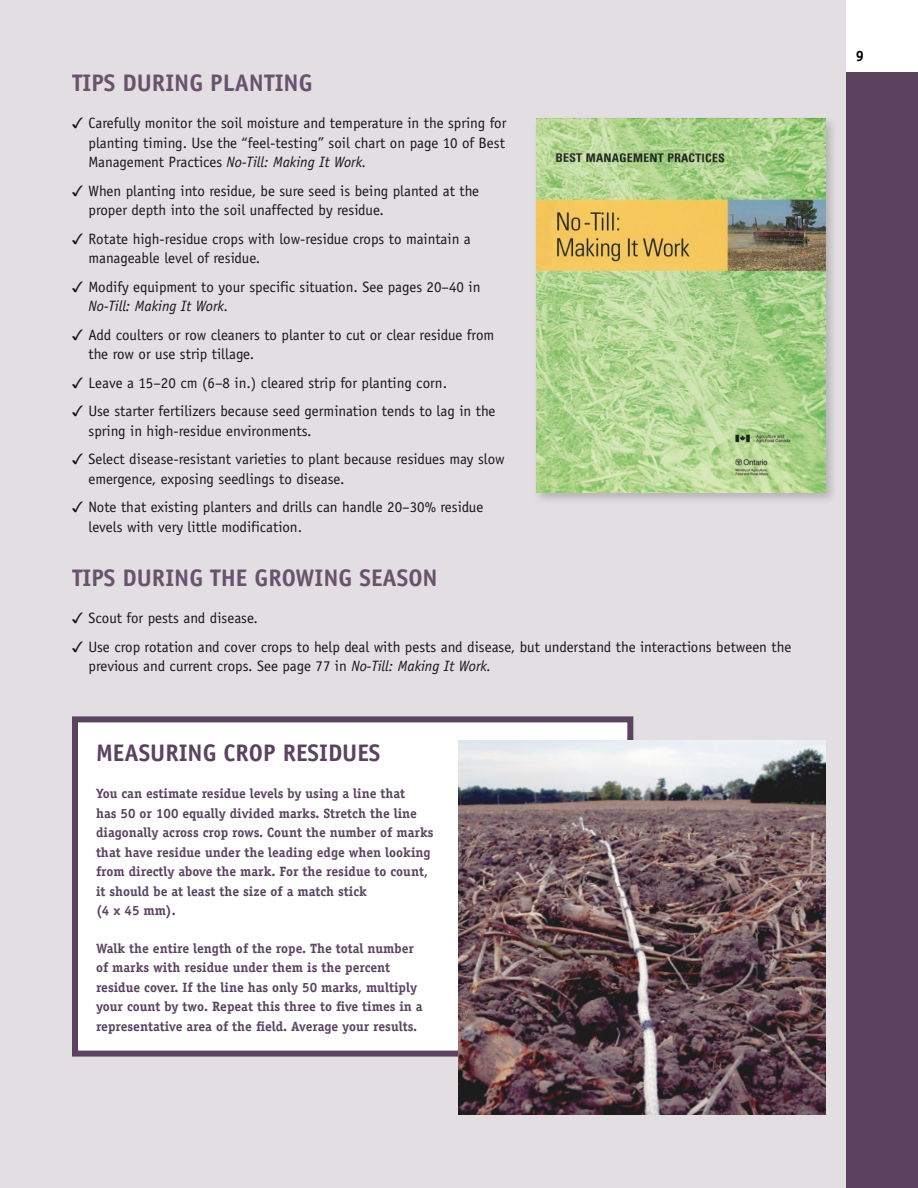
<style>
.page{position:relative;width:918px;height:1188px;background:#fff}
.page>*{position:absolute;margin:0;border:0;box-sizing:border-box;transform-origin:0 0}
.HEADNG_2__-_first_li{font:700 24px "Officina Sans";color:#5b4360}
.t1{font:15px/19.5px "Officina Sans";color:#000}
.t2{font:700 15px "Officina Sans";color:#000}
.side_bar{font:700 13.5px/19.5px "Officina Serif";color:#5b4360}
.s1{font-family:"Arial Unicode MS"}
.s2{font-style:italic}
</style>
<div class="page">
<div style="left:0;top:0;width:846px;height:1188px;background:#e2dee2"></div>
<div style="left:846px;top:72px;width:72px;height:1116px;background:#5b4360"></div>
<div style="left:533px;top:116px;width:305px;height:389px;background:#000;opacity:.2"></div>
<img style="left:536px;top:119px;width:290px;height:373px">
<div style="left:75px;top:719px;width:555px;height:335px;background:#fff"></div>
<div style="left:72px;top:716px;width:561px;height:341px;border:6px solid #5b4360"></div>
<img style="left:458px;top:740px;width:368px;height:375px">
<h1 class="HEADNG_2__-_first_li" style="left:72px;top:68px;width:242px">TIPS DURING PLANTING</h1>
<p class="t1" style="left:88px;top:114px;width:419px;text-align:justify;text-indent:-16px"><span class="s1">✓</span> Carefully monitor the soil moisture and temperature in the spring for planting timing. Use the “feel-testing” soil chart on page 10 of Best Management Practices <span class="s2">No-Till: Making It Work.</span></p>
<p class="t1" style="left:88px;top:181px;width:392px;text-indent:-16px"><span class="s1">✓</span> When planting into residue, be sure seed is being planted at the proper depth into the soil unaffected by residue.</p>
<p class="t1" style="left:88px;top:229px;width:384px;text-indent:-16px"><span class="s1">✓</span> Rotate high-residue crops with low-residue crops to maintain a manageable level of residue.</p>
<p class="t1" style="left:88px;top:277px;width:394px;text-indent:-16px"><span class="s1">✓</span> Modify equipment to your specific situation. See pages 20–40 in<br><span class="s2">No-Till: Making It Work.</span></p>
<p class="t1" style="left:88px;top:325px;width:407px;text-indent:-16px"><span class="s1">✓</span> Add coulters or row cleaners to planter to cut or clear residue from the row or use strip tillage.</p>
<p class="t1" style="left:72px;top:373px;width:377px"><span class="s1">✓</span> Leave a 15–20 cm (6–8 in.) cleared strip for planting corn.</p>
<p class="t1" style="left:88px;top:402px;width:409px;text-indent:-16px"><span class="s1">✓</span> Use starter fertilizers because seed germination tends to lag in the spring in high-residue environments.</p>
<p class="t1" style="left:88px;top:450px;width:418px;text-indent:-16px"><span class="s1">✓</span> Select disease-resistant varieties to plant because residues may slow emergence, exposing seedlings to disease.</p>
<p class="t1" style="left:88px;top:498px;width:396px;text-indent:-16px"><span class="s1">✓</span> Note that existing planters and drills can handle 20–30% residue levels with very little modification.</p>
<h1 class="HEADNG_2__-_first_li" style="left:72px;top:563px;width:367px">TIPS DURING THE GROWING SEASON</h1>
<p class="t1" style="left:72px;top:609px;width:187px"><span class="s1">✓</span> Scout for pests and disease.</p>
<p class="t1" style="left:88px;top:637px;width:704px;text-indent:-16px"><span class="s1">✓</span> Use crop rotation and cover crops to help deal with pests and disease, but understand the interactions between the previous and current crops. See page 77 in <span class="s2">No-Till: Making It Work.</span></p>
<h3 class="HEADNG_2__-_first_li" style="left:96px;top:738px;width:286px">MEASURING CROP RESIDUES</h3>
<p class="side_bar" style="left:96px;top:784px;width:339px">You can estimate residue levels by using a line that<br>has 50 or 100 equally divided marks. Stretch the line diagonally across crop rows. Count the number of marks that have residue under the leading edge when looking from directly above the mark. For the residue to count, it should be at least the size of a match stick<br>(4 x 45 mm).</p>
<p class="side_bar" style="left:96px;top:938px;width:328px">Walk the entire length of the rope. The total number of marks with residue under them is the percent residue cover. If the line has only 50 marks, multiply your count by two. Repeat this three to five times in a representative area of the field. Average your results.</p>
<p class="t2" style="left:856px;top:46px;width:10px">9</p>
</div>
